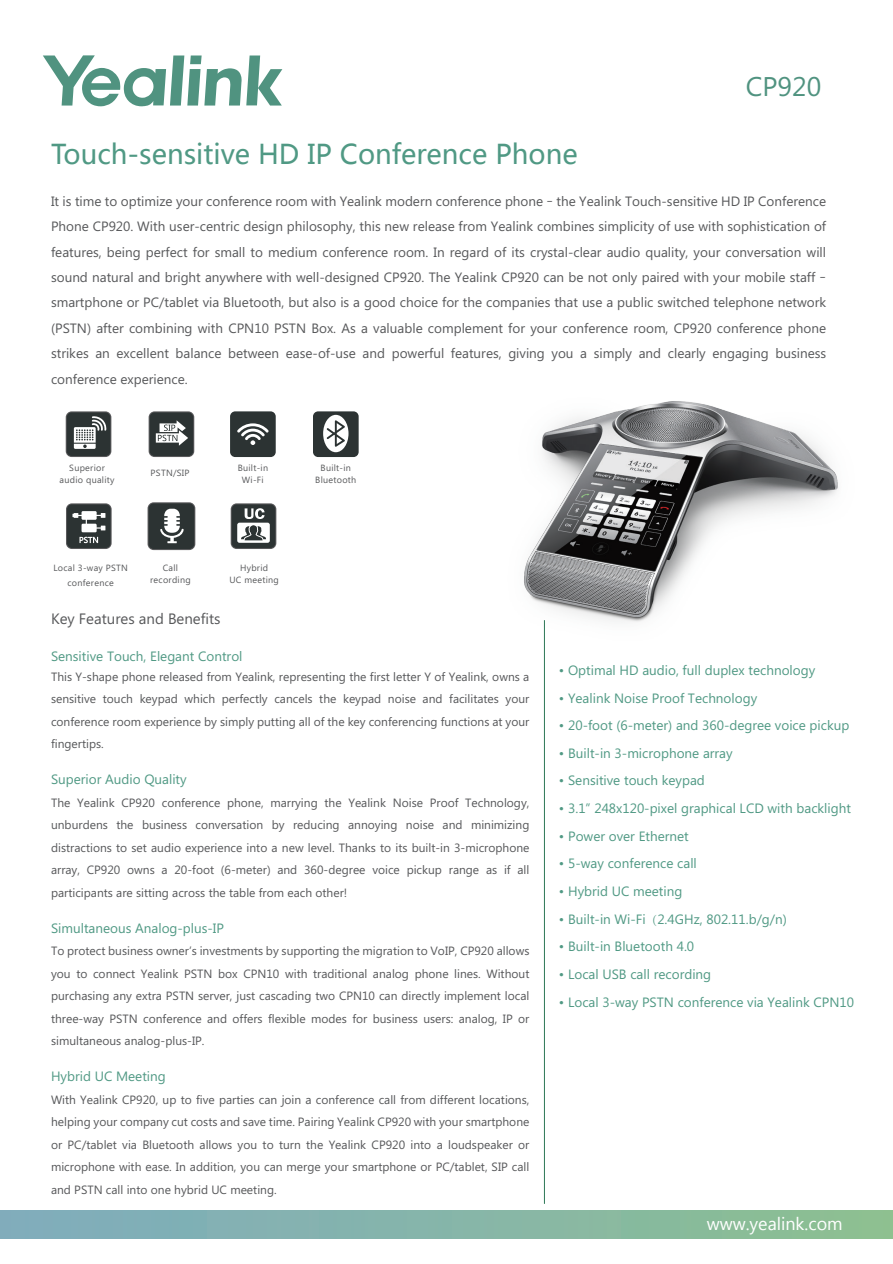
<style>
.page{position:relative;width:893px;height:1264px;background:#fff}
.page>*{position:absolute;margin:0;border:0;box-sizing:border-box;transform-origin:0 0}
.t1{font:27px "Microsoft Ya Hei";color:#509984}
.t2{font:27px "Microsoft Phags Pa";color:#509380}
.t3{font:18px "Lao UI";color:#fff}
.t4{font:15px "Microsoft Phags Pa";color:#57585a}
.t5{font:13.5px/25.5px "Microsoft Phags Pa";color:#57585a;text-align:justify}
.t6{font:13.5px "Microsoft Phags Pa";color:#509984}
.t7{font:12px/22.5px "Microsoft Phags Pa";color:#57585a;text-align:justify}
.t8{font:9px/12px "Microsoft Phags Pa";letter-spacing:.03em;color:#57585a;text-align:center}
.s1{font-family:"Adobe Song Std";font-weight:300}
</style>
<div class="page">
<svg style="left:66px;top:411px;width:45px;height:46px"></svg>
<div style="left:67px;top:412px;width:43px;height:44px;background:#2c3333;border-radius:5px"></div>
<svg style="left:74px;top:416px;width:33px;height:33px"></svg>
<svg style="left:43px;top:55px;width:239px;height:51px"></svg>
<div style="left:0;top:1209px;width:892px;height:28px;background:linear-gradient(to right,#7facbf,#8dc091)"></div>
<svg style="left:149px;top:411px;width:45px;height:46px"></svg>
<div style="left:150px;top:412px;width:43px;height:44px;background:#2c3333;border-radius:5px"></div>
<svg style="left:155px;top:420px;width:33px;height:26px"></svg>
<svg style="left:66px;top:503px;width:46px;height:46px"></svg>
<div style="left:67px;top:504px;width:43px;height:44px;background:#2c3333;border-radius:5px"></div>
<svg style="left:72px;top:511px;width:33px;height:32px"></svg>
<div style="left:147px;top:502px;width:48px;height:48px;border:2px solid #59595b;border-radius:5px"></div>
<div style="left:149px;top:503px;width:45px;height:46px;background:#2c3333;border-radius:5px"></div>
<svg style="left:160px;top:508px;width:23px;height:35px"></svg>
<div style="left:230px;top:411px;width:46px;height:46px;background:#2c3333;border-radius:5px"></div>
<svg style="left:237px;top:423px;width:32px;height:22px"></svg>
<div style="left:313px;top:411px;width:45px;height:46px;background:#2c3333;border-radius:5px"></div>
<hr style="left:544px;top:620px;width:1px;height:583px;background:#2d7756">
<svg style="left:231px;top:503px;width:45px;height:46px"></svg>
<div style="left:232px;top:504px;width:43px;height:44px;background:#2c3333;border-radius:5px"></div>
<svg style="left:237px;top:508px;width:33px;height:34px"></svg>
<img style="left:315px;top:401px;width:523px;height:305px">
<h1 class="t2" style="left:745px;top:68px;width:77px">CP920</h1>
<h1 class="t1" style="left:51px;top:136px;width:528px">Touch-sensitive HD IP Conference Phone</h1>
<p class="t5" style="left:51px;top:187px;width:776px">It is time to optimize your conference room with Yealink modern conference phone – the Yealink Touch-sensitive HD IP Conference Phone CP920. With user-centric design philosophy, this new release from Yealink combines simplicity of use with sophistication of features, being perfect for small to medium conference room. In regard of its crystal-clear audio quality, your conversation will sound natural and bright anywhere with well-designed CP920. The Yealink CP920 can be not only paired with your mobile staff – smartphone or PC/tablet via Bluetooth, but also is a good choice for the companies that use a public switched telephone network (PSTN) after combining with CPN10 PSTN Box. As a valuable complement for your conference room, CP920 conference phone strikes an excellent balance between ease-of-use and powerful features, giving you a simply and clearly engaging business conference experience.</p>
<p class="t8" style="left:60px;top:461px;width:56px">Superior audio quality</p>
<p class="t8" style="left:151px;top:466px;width:40px">PSTN/SIP</p>
<p class="t8" style="left:237px;top:461px;width:32px">Built-in<br>Wi-Fi</p>
<p class="t8" style="left:315px;top:461px;width:43px">Built-in<br>Bluetooth</p>
<p class="t8" style="left:53px;top:559px;width:76px;line-height:15px">Local 3-way PSTN conference</p>
<p class="t8" style="left:150px;top:561px;width:42px">Call recording</p>
<p class="t8" style="left:229px;top:561px;width:51px">Hybrid<br>UC meeting</p>
<p class="t4" style="left:51px;top:607px;width:171px">Key Features and Benefits</p>
<p class="t6" style="left:51px;top:647px;width:193px">Sensitive Touch, Elegant Control</p>
<p class="t7" style="left:51px;top:664px;width:480px">This Y-shape phone released from Yealink, representing the first letter Y of Yealink, owns a sensitive touch keypad which perfectly cancels the keypad noise and facilitates your conference room experience by simply putting all of the key conferencing functions at your fingertips.</p>
<p class="t6" style="left:51px;top:770px;width:137px">Superior Audio Quality</p>
<p class="t7" style="left:51px;top:790px;width:480px">The Yealink CP920 conference phone, marrying the Yealink Noise Proof Technology, unburdens the business conversation by reducing annoying noise and minimizing distractions to set audio experience into a new level. Thanks to its built-in 3-microphone array, CP920 owns a 20-foot (6-meter) and 360-degree voice pickup range as if all participants are sitting across the table from each other!</p>
<p class="t6" style="left:51px;top:918px;width:174px">Simultaneous Analog-plus-IP</p>
<p class="t7" style="left:51px;top:938px;width:480px">To protect business owner’s investments by supporting the migration to VoIP, CP920 allows you to connect Yealink PSTN box CPN10 with traditional analog phone lines. Without purchasing any extra PSTN server, just cascading two CPN10 can directly implement local three-way PSTN conference and offers flexible modes for business users: analog, IP or simultaneous analog-plus-IP.</p>
<p class="t6" style="left:51px;top:1067px;width:116px">Hybrid UC Meeting</p>
<p class="t7" style="left:51px;top:1087px;width:480px">With Yealink CP920, up to five parties can join a conference call from different locations, helping your company cut costs and save time. Pairing Yealink CP920 with your smartphone or PC/tablet via Bluetooth allows you to turn the Yealink CP920 into a loudspeaker or microphone with ease. In addition, you can merge your smartphone or PC/tablet, SIP call and PSTN call into one hybrid UC meeting.</p>
<p class="t6" style="left:558px;top:660px;width:258px">• Optimal HD audio, full duplex technology</p>
<p class="t6" style="left:558px;top:688px;width:200px">• Yealink Noise Proof Technology</p>
<p class="t6" style="left:558px;top:716px;width:292px">• 20-foot (6-meter) and 360-degree voice pickup</p>
<p class="t6" style="left:558px;top:743px;width:175px">• Built-in 3-microphone array</p>
<p class="t6" style="left:558px;top:771px;width:147px">• Sensitive touch keypad</p>
<p class="t6" style="left:558px;top:798px;width:293px">• 3.1” 248x120-pixel graphical LCD with backlight</p>
<p class="t6" style="left:558px;top:826px;width:131px">• Power over Ethernet</p>
<p class="t6" style="left:558px;top:854px;width:139px">• 5-way conference call</p>
<p class="t6" style="left:558px;top:881px;width:125px">• Hybrid UC meeting</p>
<p class="t6" style="left:558px;top:909px;width:229px">• Built-in Wi-Fi <span class="s1">(</span>2.4GHz, 802.11.b/g/n)</p>
<p class="t6" style="left:558px;top:937px;width:137px">• Built-in Bluetooth 4.0</p>
<p class="t6" style="left:558px;top:964px;width:154px">• Local USB call recording</p>
<p class="t6" style="left:558px;top:992px;width:296px">• Local 3-way PSTN conference via Yealink CPN10</p>
<h2 class="t3" style="left:706px;top:1210px;width:137px">www.yealink.com</h2>
</div>
